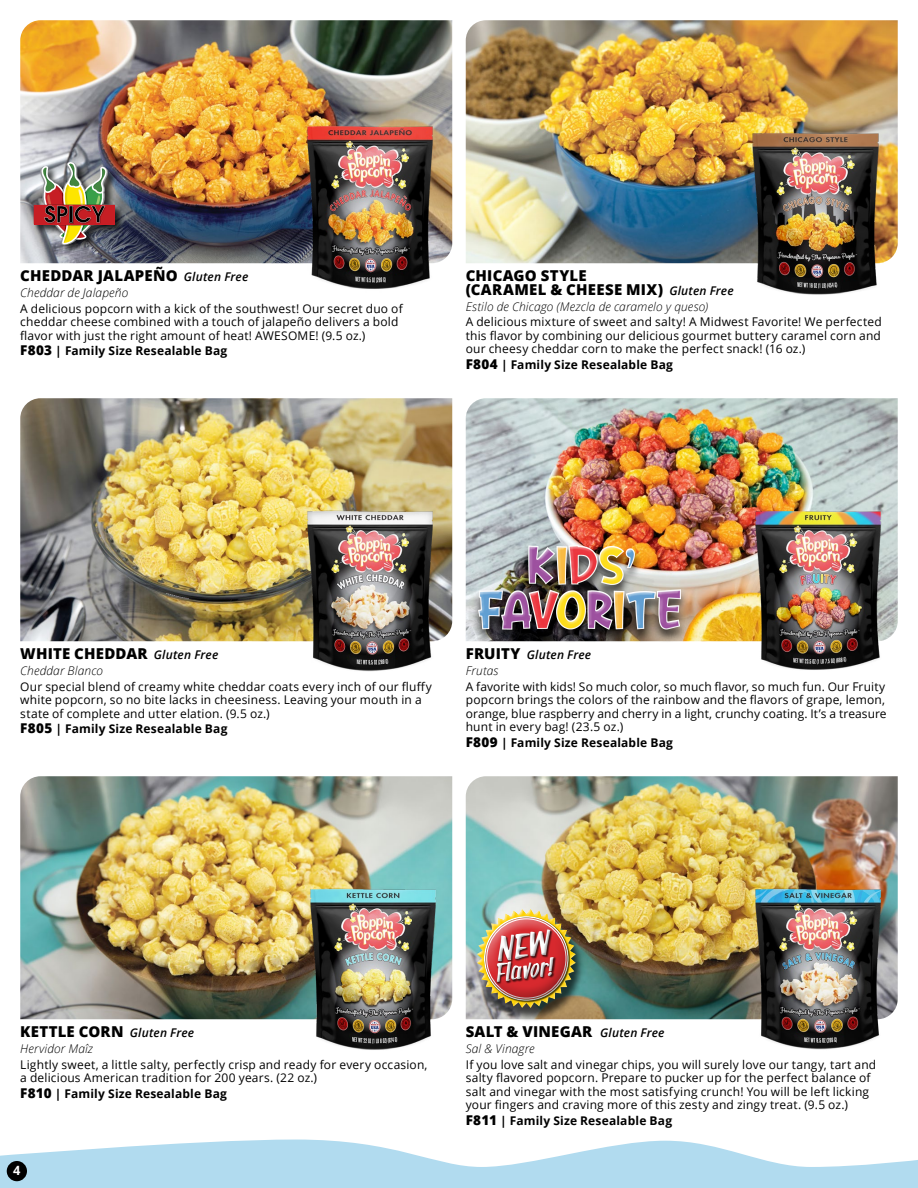
<style>
.page{position:relative;width:918px;height:1188px;background:#fff}
.page>*{position:absolute;margin:0;border:0;box-sizing:border-box;transform-origin:0 0}
.t1{font:19.8px "Silver Age Queens";color:#fff}
.t2{font:800 15px/13.5px "Open Sans";letter-spacing:.015em;color:#000}
.t3{font:700 12.75px "Open Sans";color:#fff}
.t4{font:12px/13.5px "Open Sans";letter-spacing:.015em;color:#000}
.t5{font:700 12px "Open Sans";letter-spacing:.015em;color:#000}
.t6{font:italic 300 12px "Open Sans";letter-spacing:.01em;color:#000}
.t7{font:italic 600 12px/15.6px "Open Sans";letter-spacing:.015em;color:#000}
.s1{font-weight:600;font-style:italic;font-size:12px}
.s2{font-weight:800;font-size:13.5px}
.s3{font-weight:800;font-style:normal;font-size:15px}
.s4{font-weight:300}
</style>
<div class="page">
<img style="left:20px;top:398px;width:432px;height:243px">
<img style="left:267px;top:472px;width:199px;height:200px">
<img style="left:466px;top:398px;width:432px;height:243px">
<div style="left:471px;top:545px;width:218px;height:99px;background:#000;opacity:.75"></div>
<div style="left:474px;top:541px;width:211px;height:88px;background:#fff;opacity:.68"></div>
<img style="left:716px;top:472px;width:182px;height:198px">
<img style="left:20px;top:776px;width:432px;height:243px">
<img style="left:270px;top:850px;width:205px;height:200px">
<img style="left:20px;top:20px;width:432px;height:243px">
<div style="left:33px;top:162px;width:92px;height:93px;background:#000;opacity:.75"></div>
<img style="left:34px;top:162px;width:81px;height:83px">
<img style="left:267px;top:88px;width:199px;height:201px">
<img style="left:466px;top:20px;width:432px;height:243px">
<img style="left:713px;top:94px;width:185px;height:201px">
<svg style="left:0;top:1140px;width:918px;height:48px;fill:#b1dbef"></svg>
<img style="left:466px;top:776px;width:432px;height:243px">
<img style="left:716px;top:850px;width:182px;height:200px">
<div style="left:476px;top:913px;width:110px;height:110px;background:#000;opacity:.7"></div>
<div style="left:470px;top:902px;width:102px;height:84px;background:#fff;opacity:.75"></div>
<div style="left:480px;top:930px;width:103px;height:85px;background:#000;opacity:.4"></div>
<div style="left:7px;top:1161px;width:20px;height:20px;background:#000;border-radius:50%"></div>
<img style="left:477px;top:909px;width:99px;height:99px">
<p class="t2" style="left:20px;top:268px;width:230px">CHEDDAR JALAPEÑO <span class="s1">Gluten Free</span></p>
<p class="t6" style="left:20px;top:285px;width:110px">Cheddar de Jalapeño</p>
<p class="t4" style="left:20px;top:301px;width:384px">A delicious popcorn with a kick of the southwest! Our secret duo of cheddar cheese combined with a touch of jalapeño delivers a bold flavor with just the right amount of heat! AWESOME! (9.5 oz.)</p>
<p class="t5" style="left:20px;top:343px;width:209px"><span class="s2">F803</span> | Family Size Resealable Bag</p>
<p class="t2" style="left:466px;top:268px;width:269px">CHICAGO STYLE<br>(CARAMEL &amp; CHEESE MIX) <span class="s1">Gluten Free</span></p>
<p class="t6" style="left:466px;top:298px;width:244px">Estilo de Chicago (Mezcla de caramelo y queso)</p>
<p class="t4" style="left:466px;top:315px;width:418px;text-align:justify">A delicious mixture of sweet and salty! A Midwest Favorite! We perfected this flavor by combining our delicious gourmet buttery caramel corn and our cheesy cheddar corn to make the perfect snack! (16 oz.)</p>
<p class="t5" style="left:466px;top:356px;width:209px"><span class="s2">F804</span> | Family Size Resealable Bag</p>
<p class="t2" style="left:20px;top:646px;width:200px">WHITE CHEDDAR <span class="s1">Gluten Free</span></p>
<p class="t6" style="left:20px;top:663px;width:84px">Cheddar Blanco</p>
<p class="t4" style="left:20px;top:679px;width:413px">Our special blend of creamy white cheddar coats every inch of our fluffy white popcorn, so no bite lacks in cheesiness. Leaving your mouth in a state of complete and utter elation. (9.5 oz.)</p>
<p class="t5" style="left:20px;top:721px;width:209px"><span class="s2">F805</span> | Family Size Resealable Bag</p>
<p class="t7" style="left:466px;top:647px;width:127px"><span class="s3">FRUITY</span> Gluten Free<br><span class="s4">Frutas</span></p>
<p class="t4" style="left:466px;top:679px;width:422px">A favorite with kids! So much color, so much flavor, so much fun. Our Fruity popcorn brings the colors of the rainbow and the flavors of grape, lemon, orange, blue raspberry and cherry in a light, crunchy coating. It’s a treasure hunt in every bag! (23.5 oz.)</p>
<p class="t5" style="left:466px;top:734px;width:209px"><span class="s2">F809</span> | Family Size Resealable Bag</p>
<p class="t2" style="left:20px;top:1024px;width:175px">KETTLE CORN <span class="s1">Gluten Free</span></p>
<p class="t6" style="left:20px;top:1041px;width:74px">Hervidor Maîz</p>
<p class="t4" style="left:20px;top:1057px;width:409px">Lightly sweet, a little salty, perfectly crisp and ready for every occasion, a delicious American tradition for 200 years. (22 oz.)</p>
<p class="t5" style="left:20px;top:1085px;width:208px"><span class="s2">F810</span> | Family Size Resealable Bag</p>
<p class="t3" style="left:13px;top:1161px;width:9px">4</p>
<h1 class="t1" style="left:491px;top:958px;width:60px;rotate:-7deg">Flavor!</h1>
<p class="t2" style="left:466px;top:1024px;width:200px">SALT &amp; VINEGAR <span class="s1">Gluten Free</span></p>
<p class="t6" style="left:466px;top:1041px;width:71px">Sal &amp; Vinagre</p>
<p class="t4" style="left:466px;top:1057px;width:412px">If you love salt and vinegar chips, you will surely love our tangy, tart and salty flavored popcorn. Prepare to pucker up for the perfect balance of salt and vinegar with the most satisfying crunch! You will be left licking your fingers and craving more of this zesty and zingy treat. (9.5 oz.)</p>
<p class="t5" style="left:466px;top:1112px;width:208px"><span class="s2">F811</span> | Family Size Resealable Bag</p>
</div>
